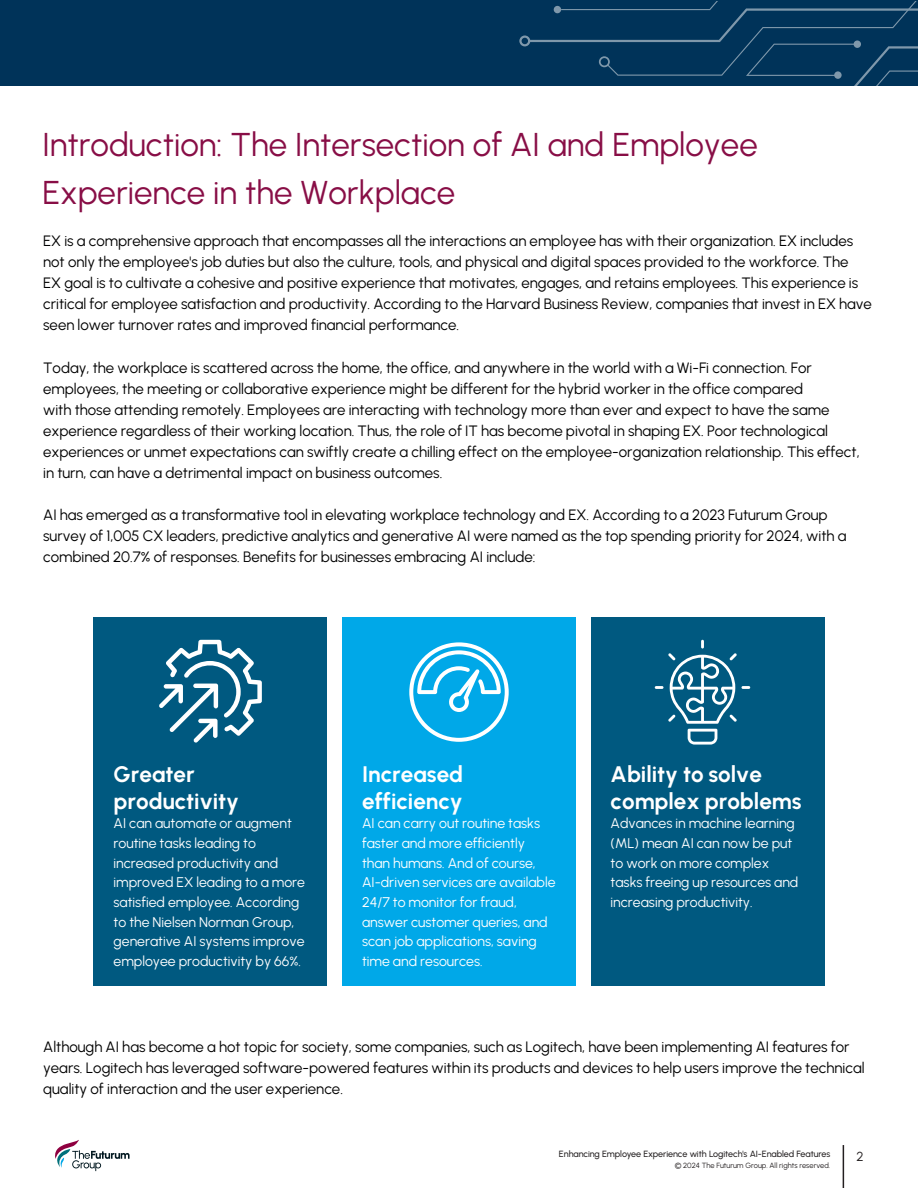
<style>
.page{position:relative;width:918px;height:1188px;background:#fff}
.page>*{position:absolute;margin:0;border:0;box-sizing:border-box;transform-origin:0 0}
.WH_Introduction_Header{font:33px/48px "Urbanist";color:#880e46}
.footnote{font:22.5px/27px "Urbanist";color:#fff}
.footnote-2{font:15px/21px "Urbanist";color:#000001}
.footnote-3{font:14.1px/19.6px "Urbanist";color:#fff}
.t1{font:13.05px "Urbanist";color:#231f20}
.t2{font:500 9px "Urbanist";letter-spacing:-.01em;color:#231f20}
.t3{font:7.5px "Urbanist";color:#231f20}
</style>
<div class="page">
<div style="left:0;top:0;width:918px;height:85px;background:#003359"></div>
<svg style="left:519px;top:2px;width:399px;height:84px"></svg>
<svg style="left:55px;top:1140px;width:75px;height:31px"></svg>
<hr style="left:843px;top:1145px;width:1px;height:43px;background:#231f20">
<div style="left:342px;top:617px;width:234px;height:369px;background:#00a8e8"></div>
<div style="left:94px;top:617px;width:233px;height:369px;background:#005980"></div>
<svg style="left:159px;top:640px;width:103px;height:103px"></svg>
<div style="left:591px;top:617px;width:233px;height:369px;background:#005980"></div>
<svg style="left:655px;top:640px;width:95px;height:105px"></svg>
<svg style="left:409px;top:642px;width:100px;height:100px"></svg>
<p class="WH_Introduction_Header" style="left:43px;top:120px;width:717px">Introduction: The Intersection of AI and Employee<br>Experience in the Workplace</p>
<p class="footnote-2" style="left:43px;top:230px;width:830px">EX is a comprehensive approach that encompasses all the interactions an employee has with their organization. EX includes not only the employee's job duties but also the culture, tools, and physical and digital spaces provided to the workforce. The<br>EX goal is to cultivate a cohesive and positive experience that motivates, engages, and retains employees. This experience is critical for employee satisfaction and productivity. According to the Harvard Business Review, companies that invest in EX have seen lower turnover rates and improved financial performance.</p>
<p class="footnote-2" style="left:43px;top:357px;width:818px">Today, the workplace is scattered across the home, the office, and anywhere in the world with a Wi-Fi connection. For employees, the meeting or collaborative experience might be different for the hybrid worker in the office compared<br>with those attending remotely. Employees are interacting with technology more than ever and expect to have the same experience regardless of their working location. Thus, the role of IT has become pivotal in shaping EX. Poor technological experiences or unmet expectations can swiftly create a chilling effect on the employee-organization relationship. This effect, in turn, can have a detrimental impact on business outcomes.</p>
<p class="footnote-2" style="left:43px;top:504px;width:805px">AI has emerged as a transformative tool in elevating workplace technology and EX. According to a 2023 Futurum Group survey of 1,005 CX leaders, predictive analytics and generative AI were named as the top spending priority for 2024, with a combined 20.7% of responses. Benefits for businesses embracing AI include:</p>
<p class="footnote" style="left:114px;top:760px;width:127px">Greater productivity</p>
<p class="footnote-3" style="left:114px;top:813px;width:193px">AI can automate or augment routine tasks leading to increased productivity and improved EX leading to a more satisfied employee. According to the Nielsen Norman Group, generative AI systems improve employee productivity by 66%.</p>
<p class="footnote" style="left:362px;top:760px;width:103px">Increased efficiency</p>
<p class="footnote-3" style="left:362px;top:813px;width:195px">AI can carry out routine tasks faster and more efficiently than humans. And of course,<br>AI-driven services are available<br>24/7 to monitor for fraud, answer customer queries, and scan job applications, saving time and resources.</p>
<p class="footnote" style="left:611px;top:760px;width:192px">Ability to solve complex problems</p>
<p class="footnote-3" style="left:611px;top:813px;width:189px">Advances in machine learning (ML) mean AI can now be put to work on more complex tasks freeing up resources and increasing productivity.</p>
<p class="footnote-2" style="left:43px;top:1036px;width:823px">Although AI has become a hot topic for society, some companies, such as Logitech, have been implementing AI features for years. Logitech has leveraged software-powered features within its products and devices to help users improve the technical quality of interaction and the user experience.</p>
<p class="t2" style="left:559px;top:1148px;width:273px">Enhancing Employee Experience with Logitech's AI-Enabled Features</p>
<p class="t1" style="left:856px;top:1148px;width:9px">2</p>
<p class="t3" style="left:675px;top:1160px;width:157px">© 2024 The Futurum Group. All rights reserved.</p>
</div>
